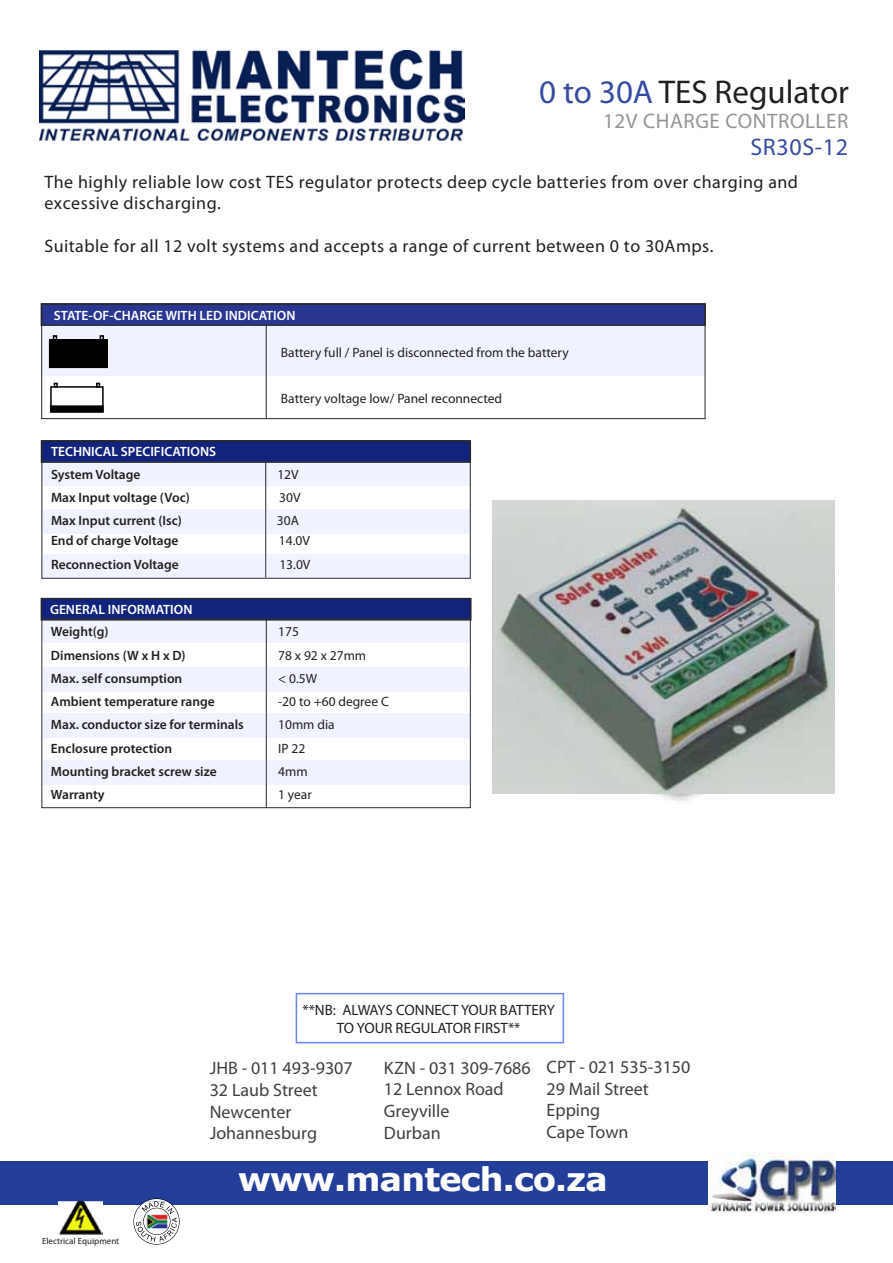
<style>
.page{position:relative;width:893px;height:1263px;background:#fff}
.page>*{position:absolute;margin:0;border:0;box-sizing:border-box;transform-origin:0 0}
.t1{font:33px "Myriad Pro";color:#231f20}
.t2{font:700 32.4px "Tahoma";color:#fff;scale:1.11 1}
.t3{font:24px "Myriad Pro";letter-spacing:.025em;color:#364ca0}
.t4{font:21px "Myriad Pro";letter-spacing:.025em;color:#939598}
.t5{font:18px/21.6px "Myriad Pro";letter-spacing:.025em;color:#231f20}
.t6{font:18px/21.6px "Myriad Pro";color:#404040}
.t7{font:15px/18px "Myriad Pro";color:#231f20;text-align:center}
.t8{font:600 13.5px "Myriad Pro";color:#231f20}
.t9{font:13.5px "Myriad Pro";color:#231f20}
.t10{font:600 13.5px "Myriad Pro";color:#fff}
.t11{font:9px "Myriad Pro";color:#231f20}
.s1{color:#364ca0}
</style>
<div class="page">
<div style="left:0;top:1161px;width:893px;height:43px;background:#233e98"></div>
<svg style="left:39px;top:50px;width:424px;height:1px"></svg>
<div style="left:41px;top:303px;width:665px;height:23px;background:#293790;border:2px solid #272727"></div>
<div style="left:42px;top:324px;width:663px;height:51px;background:#f0f3fd"></div>
<hr style="left:266px;top:325px;width:1px;height:94px;background:#202020">
<div style="left:41px;top:304px;width:664px;height:115px;border:1px solid #272727"></div>
<div style="left:41px;top:440px;width:430px;height:23px;background:#11237c"></div>
<div style="left:42px;top:461px;width:428px;height:24px;background:#f0f3fd"></div>
<hr style="left:265px;top:460px;width:1px;height:118px;background:#272727">
<div style="left:41px;top:440px;width:430px;height:139px;border:1px solid #272727"></div>
<div style="left:42px;top:509px;width:428px;height:24px;background:#f0f3fd"></div>
<div style="left:42px;top:555px;width:429px;height:24px;background:#f0f3fd"></div>
<div style="left:41px;top:598px;width:430px;height:23px;background:#11237c;border:2px solid #272727"></div>
<div style="left:42px;top:619px;width:428px;height:24px;background:#f0f3fd"></div>
<hr style="left:266px;top:618px;width:1px;height:190px;background:#272727">
<div style="left:41px;top:619px;width:430px;height:189px;border:1px solid #2b2b2b"></div>
<div style="left:42px;top:667px;width:428px;height:24px;background:#f0f3fd"></div>
<div style="left:42px;top:713px;width:429px;height:24px;background:#f0f3fd"></div>
<div style="left:42px;top:760px;width:429px;height:24px;background:#f0f3fd"></div>
<img style="left:58px;top:1202px;width:45px;height:33px">
<img style="left:124px;top:1204px;width:65px;height:41px">
<img style="left:133px;top:1198px;width:47px;height:46px">
<img style="left:134px;top:1199px;width:45px;height:45px">
<img style="left:144px;top:1214px;width:26px;height:3px">
<img style="left:136px;top:1217px;width:41px;height:19px">
<img style="left:142px;top:1201px;width:32px;height:13px">
<div style="left:296px;top:993px;width:268px;height:50px;border:2px solid #6a87ef"></div>
<svg style="left:53px;top:335px;width:4px;height:4px"></svg>
<svg style="left:100px;top:335px;width:4px;height:4px"></svg>
<div style="left:49px;top:339px;width:59px;height:29px;background:#010101"></div>
<div style="left:50px;top:386px;width:54px;height:26px;border:2px solid #010101"></div>
<svg style="left:54px;top:383px;width:4px;height:5px"></svg>
<svg style="left:96px;top:383px;width:4px;height:5px"></svg>
<svg style="left:50px;top:405px;width:54px;height:7px"></svg>
<img style="left:708px;top:1153px;width:128px;height:60px">
<img style="left:39px;top:51px;width:426px;height:90px">
<img style="left:492px;top:501px;width:342px;height:292px">
<h1 class="t1" style="left:539px;top:71px;width:311px"><span class="s1">0 to 30A</span> TES Regulator</h1>
<h3 class="t4" style="left:603px;top:108px;width:247px">12V CHARGE CONTROLLER</h3>
<h3 class="t3" style="left:750px;top:132px;width:99px">SR30S-12</h3>
<h3 class="t5" style="left:44px;top:170px;width:755px">The highly reliable low cost TES regulator protects deep cycle batteries from over charging and excessive discharging.</h3>
<h3 class="t5" style="left:44px;top:235px;width:671px">Suitable for all 12 volt systems and accepts a range of current between 0 to 30Amps.</h3>
<p class="t10" style="left:54px;top:306px;width:243px">STATE-OF-CHARGE WITH LED INDICATION</p>
<p class="t9" style="left:281px;top:344px;width:289px">Battery full / Panel is disconnected from the battery</p>
<p class="t9" style="left:281px;top:390px;width:223px">Battery voltage low/ Panel reconnected</p>
<p class="t10" style="left:51px;top:443px;width:167px">TECHNICAL SPECIFICATIONS</p>
<p class="t8" style="left:51px;top:465px;width:91px">System Voltage</p>
<p class="t9" style="left:277px;top:466px;width:23px">12V</p>
<p class="t8" style="left:51px;top:489px;width:140px">Max Input voltage (Voc)</p>
<p class="t9" style="left:279px;top:489px;width:23px">30V</p>
<p class="t8" style="left:51px;top:512px;width:132px">Max Input current (Isc)</p>
<p class="t9" style="left:277px;top:512px;width:24px">30A</p>
<p class="t8" style="left:51px;top:532px;width:129px">End of charge Voltage</p>
<p class="t9" style="left:279px;top:532px;width:33px">14.0V</p>
<p class="t8" style="left:51px;top:555px;width:129px">Reconnection Voltage</p>
<p class="t9" style="left:279px;top:556px;width:33px">13.0V</p>
<p class="t10" style="left:50px;top:601px;width:144px">GENERAL INFORMATION</p>
<p class="t8" style="left:51px;top:623px;width:59px">Weight(g)</p>
<p class="t9" style="left:278px;top:623px;width:22px">175</p>
<p class="t8" style="left:51px;top:646px;width:136px">Dimensions (W x H x D)</p>
<p class="t9" style="left:278px;top:647px;width:90px">78 x 92 x 27mm</p>
<p class="t8" style="left:51px;top:670px;width:133px">Max. self consumption</p>
<p class="t9" style="left:278px;top:670px;width:40px">&lt; 0.5W</p>
<p class="t8" style="left:51px;top:693px;width:165px">Ambient temperature range</p>
<p class="t9" style="left:278px;top:693px;width:112px">-20 to +60 degree C</p>
<p class="t8" style="left:51px;top:716px;width:194px">Max. conductor size for terminals</p>
<p class="t9" style="left:278px;top:716px;width:58px">10mm dia</p>
<p class="t8" style="left:51px;top:739px;width:123px">Enclosure protection</p>
<p class="t9" style="left:278px;top:740px;width:29px">IP 22</p>
<p class="t8" style="left:51px;top:763px;width:167px">Mounting bracket screw size</p>
<p class="t9" style="left:278px;top:763px;width:31px">4mm</p>
<p class="t8" style="left:51px;top:786px;width:55px">Warranty</p>
<p class="t9" style="left:278px;top:786px;width:35px">1 year</p>
<p class="t7" style="left:302px;top:1000px;width:254px">**NB: ALWAYS CONNECT YOUR BATTERY<br>TO YOUR REGULATOR FIRST**</p>
<h3 class="t6" style="left:210px;top:1057px;width:144px">JHB - 011 493-9307<br>32 Laub Street<br>Newcenter<br>Johannesburg</h3>
<h3 class="t6" style="left:547px;top:1056px;width:145px">CPT - 021 535-3150<br>29 Mail Street<br>Epping<br>Cape Town</h3>
<h3 class="t6" style="left:384px;top:1057px;width:148px">KZN - 031 309-7686<br>12 Lennox Road<br>Greyville<br>Durban</h3>
<p class="t11" style="left:42px;top:1236px;width:79px">Electrical Equipment</p>
<h2 class="t2" style="left:238px;top:1157px;width:334px">www.mantech.co.za</h2>
</div>
